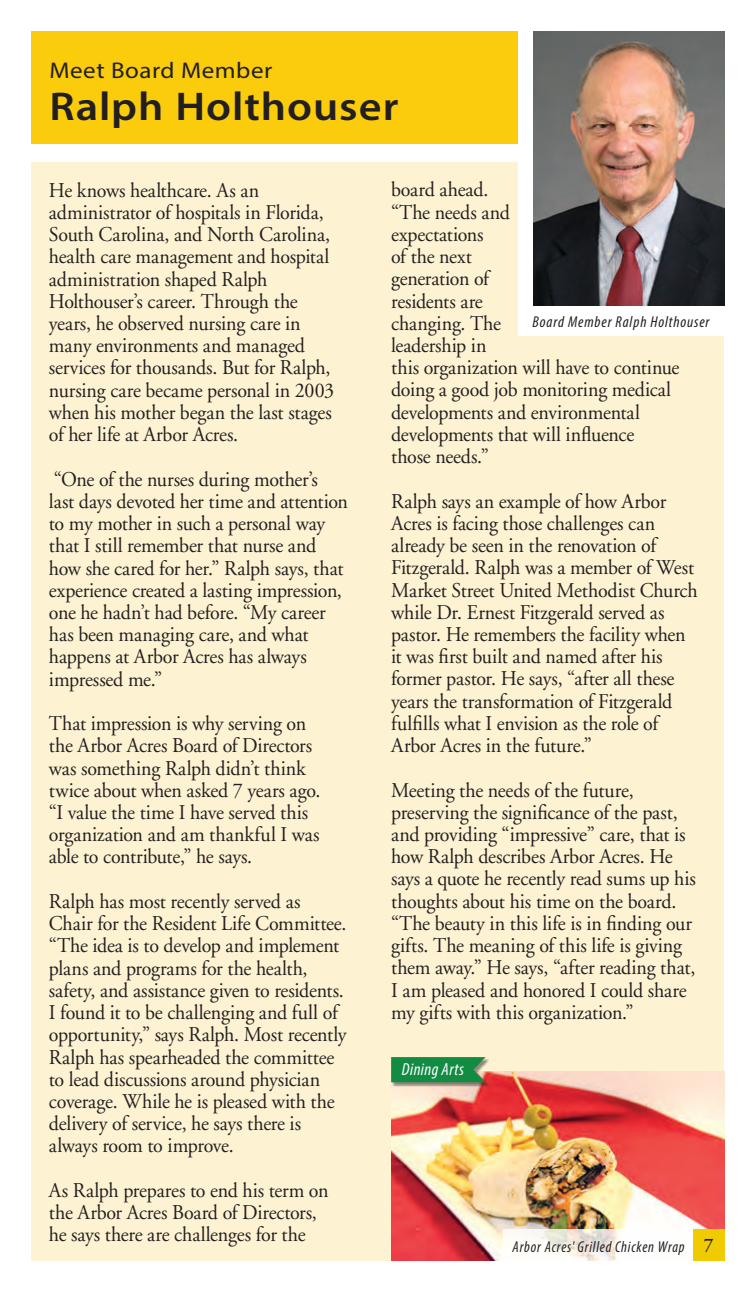
<style>
.page{position:relative;width:756px;height:1292px;background:#fff}
.page>*{position:absolute;margin:0;border:0;box-sizing:border-box;transform-origin:0 0}
.t1{font:600 40.25px "Myriad Pro";letter-spacing:.02em;color:#231f20;scale:1.1 1}
.t2{font:22.75px "Myriad Pro";letter-spacing:.02em;color:#231f20;scale:1.1 1}
.t3{font:21px/22.2px "Adobe Garamond";letter-spacing:-.01em;color:#231f20;scale:.95 1}
.t4{font:italic condensed 17.5px "Myriad Pro";letter-spacing:.025em;color:#fff}
.t5{font:italic condensed 15.75px "Myriad Pro";letter-spacing:.055em;color:#231f20;scale:.95 1}
.t6{font:italic condensed 15.75px "Myriad Pro";letter-spacing:.055em;color:#231f20}
.s1{font-family:"Adobe Garamond";font-weight:600;font-style:normal;font-stretch:normal;font-size:19.25px}
</style>
<div class="page">
<div style="left:32px;top:162px;width:692px;height:1098px;background:#fdf3d2"></div>
<div style="left:32px;top:32px;width:692px;height:112px;background:#facc0c"></div>
<div style="left:518px;top:23px;width:222px;height:313px;background:#fff"></div>
<img style="left:533px;top:31px;width:192px;height:274px">
<img style="left:391px;top:1071px;width:333px;height:189px">
<svg style="left:503px;top:1228px;width:190px;height:32px;background:#f6f3ee"></svg>
<div style="left:693px;top:1228px;width:32px;height:32px;background:#f0cb02"></div>
<div style="left:391px;top:1057px;width:99px;height:29px;background:#231f20;opacity:.5"></div>
<svg style="left:391px;top:1057px;width:95px;height:25px;background:#1f8d49"></svg>
<p class="t2" style="left:49px;top:57px;width:204px">Meet Board Member</p>
<h1 class="t1" style="left:49px;top:81px;width:319px">Ralph Holthouser</h1>
<p class="t3" style="left:49px;top:179px;width:302px">He knows healthcare. As an administrator of hospitals in Florida, South Carolina, and North Carolina, health care management and hospital administration shaped Ralph Holthouser’s career. Through the years, he observed nursing care in many environments and managed services for thousands. But for Ralph, nursing care became personal in 2003 when his mother began the last stages of her life at Arbor Acres.</p>
<p class="t3" style="left:49px;top:468px;width:316px">“One of the nurses during mother’s<br>last days devoted her time and attention to my mother in such a personal way that I still remember that nurse and how she cared for her.” Ralph says, that experience created a lasting impression, one he hadn’t had before. “My career has been managing care, and what happens at Arbor Acres has always impressed me.”</p>
<p class="t3" style="left:49px;top:713px;width:287px">That impression is why serving on the Arbor Acres Board of Directors was something Ralph didn’t think twice about when asked 7 years ago. “I value the time I have served this organization and am thankful I was able to contribute,” he says.</p>
<p class="t3" style="left:49px;top:890px;width:315px">Ralph has most recently served as Chair for the Resident Life Committee. “The idea is to develop and implement plans and programs for the health, safety, and assistance given to residents.<br>I found it to be challenging and full of opportunity,” says Ralph. Most recently Ralph has spearheaded the committee to lead discussions around physician coverage. While he is pleased with the delivery of service, he says there is always room to improve.</p>
<p class="t3" style="left:49px;top:1179px;width:296px">As Ralph prepares to end his term on the Arbor Acres Board of Directors, he says there are challenges for the</p>
<p class="t3" style="left:391px;top:179px;width:305px">board ahead.<br>“The needs and<br>expectations<br>of the next<br>generation of<br>residents are<br>changing. The<br>leadership in<br>this organization will have to continue doing a good job monitoring medical developments and environmental developments that will influence<br>those needs.”</p>
<p class="t3" style="left:391px;top:490px;width:324px">Ralph says an example of how Arbor Acres is facing those challenges can already be seen in the renovation of Fitzgerald. Ralph was a member of West Market Street United Methodist Church while Dr. Ernest Fitzgerald served as pastor. He remembers the facility when it was first built and named after his former pastor. He says, “after all these years the transformation of Fitzgerald fulfills what I envision as the role of Arbor Acres in the future.”</p>
<p class="t3" style="left:391px;top:779px;width:322px">Meeting the needs of the future, preserving the significance of the past, and providing “impressive” care, that is how Ralph describes Arbor Acres. He says a quote he recently read sums up his thoughts about his time on the board. “The beauty in this life is in finding our gifts. The meaning of this life is giving them away.” He says, “after reading that, I am pleased and honored I could share my gifts with this organization.”</p>
<p class="t6" style="left:533px;top:313px;width:178px">Board Member Ralph Holthouser</p>
<p class="t4" style="left:402px;top:1058px;width:64px">Dining Arts</p>
<p class="t5" style="left:513px;top:1236px;width:213px">Arbor Acres' Grilled Chicken Wrap <span class="s1">7</span></p>
</div>
